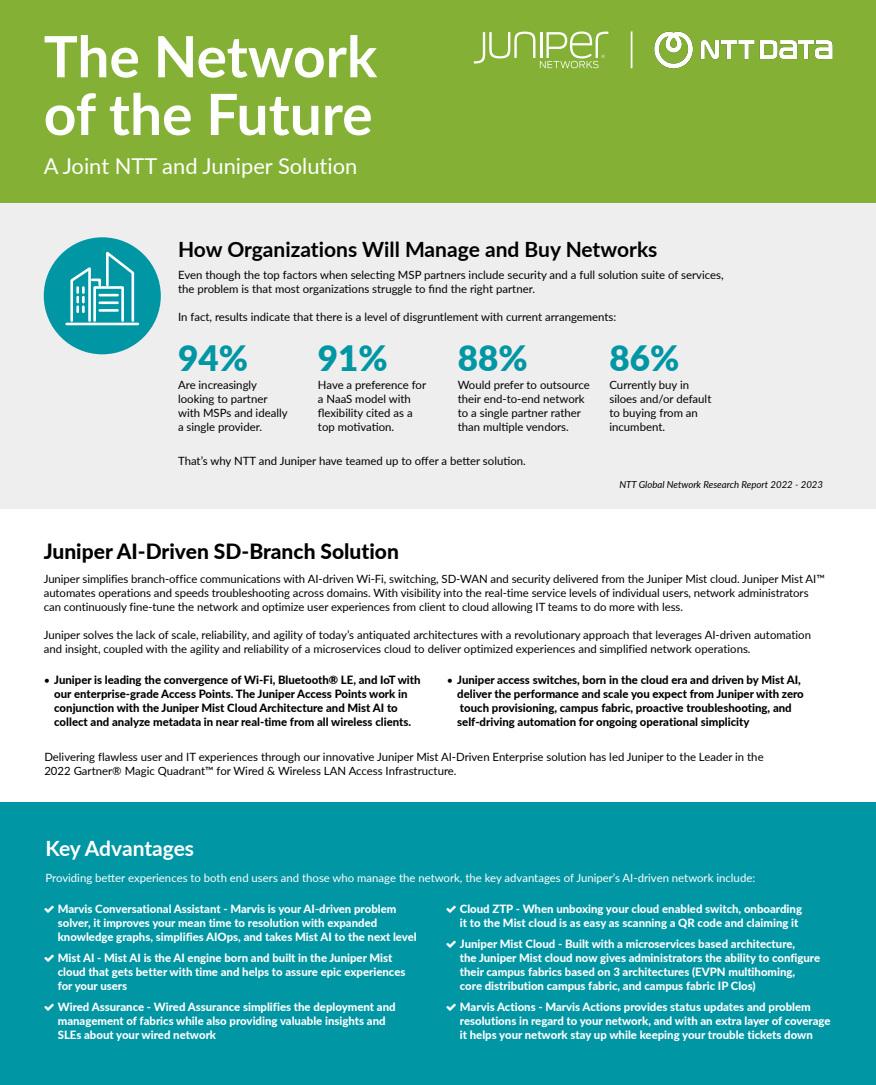
<style>
.page{position:relative;width:876px;height:1085px;background:#fff}
.page>*{position:absolute;margin:0;border:0;box-sizing:border-box;transform-origin:0 0}
.t1{font:700 56.88px/57.8px "Lato";color:#fff}
.t2{font:900 35px "Lato";color:#0096a4}
.t3{font:21.88px "Lato";color:#fff}
.t4{font:700 21px "Lato";color:#000}
.t5{font:800 21px "Lato";color:#000}
.t6{font:700 21px "Lato";letter-spacing:-.005em;color:#fff}
.t7{font:11.38px/14px "Lato";color:#000}
.t8{font:800 11.38px/14px "Lato";color:#fff}
.t9{font:800 11.38px/14px "Lato";color:#000}
.t10{font:11.38px "Lato";color:#fff}
.t11{font:italic 9.62px "Lato";color:#000}
.s1{font-weight:400;font-size:10.94px}
</style>
<div class="page">
<div style="left:0;top:202px;width:876px;height:308px;background:#eee"></div>
<div style="left:0;top:509px;width:876px;height:286px;background:#fff"></div>
<div style="left:0;top:0;width:876px;height:203px;background:#84b135"></div>
<div style="left:1px;top:803px;width:875px;height:282px;background:#0096a4"></div>
<svg style="left:474px;top:32px;width:134px;height:36px"></svg>
<hr style="left:631px;top:32px;width:1px;height:36px;background:#fff">
<div style="left:44px;top:237px;width:117px;height:117px;background:#0096a4;border-radius:50%"></div>
<svg style="left:64px;top:248px;width:77px;height:78px"></svg>
<img style="left:654px;top:31px;width:179px;height:38px">
<h1 class="t1" style="left:44px;top:25px;width:335px">The Network of the Future</h1>
<h3 class="t3" style="left:44px;top:151px;width:315px">A Joint NTT and Juniper Solution</h3>
<h3 class="t4" style="left:178px;top:234px;width:481px">How Organizations Will Manage and Buy Networks</h3>
<p class="t7" style="left:178px;top:268px;width:547px">Even though the top factors when selecting MSP partners include security and a full solution suite of services, the problem is that most organizations struggle to find the right partner.</p>
<p class="t7" style="left:178px;top:310px;width:440px">In fact, results indicate that there is a level of disgruntlement with current arrangements:</p>
<h2 class="t2" style="left:178px;top:332px;width:71px">94%</h2>
<h2 class="t2" style="left:318px;top:332px;width:71px">91%</h2>
<h2 class="t2" style="left:458px;top:332px;width:71px">88%</h2>
<h2 class="t2" style="left:609px;top:332px;width:71px">86%</h2>
<p class="t7" style="left:178px;top:378px;width:111px">Are increasingly looking to partner with MSPs and ideally a single provider.</p>
<p class="t7" style="left:318px;top:378px;width:110px">Have a preference for a NaaS model with flexibility cited as a top motivation.</p>
<p class="t7" style="left:458px;top:378px;width:133px">Would prefer to outsource their end-to-end network to a single partner rather than multiple vendors.</p>
<p class="t7" style="left:178px;top:453px;width:349px">That’s why NTT and Juniper have teamed up to offer a better solution.</p>
<p class="t7" style="left:609px;top:378px;width:103px">Currently buy in siloes and/or default to buying from an incumbent.</p>
<h3 class="t5" style="left:44px;top:536px;width:357px">Juniper AI-Driven SD-Branch Solution</h3>
<p class="t11" style="left:619px;top:478px;width:205px">NTT Global Network Research Report 2022 - 2023</p>
<p class="t7" style="left:44px;top:571px;width:783px">Juniper simplifies branch-office communications with AI-driven Wi-Fi, switching, SD-WAN and security delivered from the Juniper Mist cloud. Juniper Mist AI™ automates operations and speeds troubleshooting across domains. With visibility into the real-time service levels of individual users, network administrators can continuously fine-tune the network and optimize user experiences from client to cloud allowing IT teams to do more with less.</p>
<p class="t7" style="left:44px;top:627px;width:769px">Juniper solves the lack of scale, reliability, and agility of today’s antiquated architectures with a revolutionary approach that leverages AI-driven automation and insight, coupled with the agility and reliability of a microservices cloud to deliver optimized experiences and simplified network operations.</p>
<p class="t9" style="left:54px;top:673px;width:368px;text-indent:-10px"><span class="s1">•</span> Juniper is leading the convergence of Wi-Fi, Bluetooth® LE, and IoT with our enterprise-grade Access Points. The Juniper Access Points work in conjunction with the Juniper Mist Cloud Architecture and Mist AI to collect and analyze metadata in near real-time from all wireless clients.</p>
<p class="t9" style="left:457px;top:673px;width:348px;text-indent:-10px"><span class="s1">•</span> Juniper access switches, born in the cloud era and driven by Mist AI, deliver the performance and scale you expect from Juniper with zero touch provisioning, campus fabric, proactive troubleshooting, and self-driving automation for ongoing operational simplicity</p>
<p class="t7" style="left:44px;top:750px;width:721px">Delivering flawless user and IT experiences through our innovative Juniper Mist AI-Driven Enterprise solution has led Juniper to the Leader in the<br>2022 Gartner® Magic Quadrant™ for Wired &amp; Wireless LAN Access Infrastructure.</p>
<h3 class="t6" style="left:45px;top:833px;width:150px">Key Advantages</h3>
<p class="t10" style="left:45px;top:870px;width:711px">Providing better experiences to both end users and those who manage the network, the key advantages of Juniper’s AI-driven network include:</p>
<p class="t8" style="left:58px;top:902px;width:360px">Marvis Conversational Assistant - Marvis is your AI-driven problem solver, it improves your mean time to resolution with expanded knowledge graphs, simplifies AIOps, and takes Mist AI to the next level</p>
<p class="t8" style="left:58px;top:951px;width:349px">Mist AI - Mist AI is the AI engine born and built in the Juniper Mist cloud that gets better with time and helps to assure epic experiences for your users</p>
<p class="t8" style="left:58px;top:1000px;width:339px">Wired Assurance - Wired Assurance simplifies the deployment and management of fabrics while also providing valuable insights and<br>SLEs about your wired network</p>
<p class="t8" style="left:460px;top:902px;width:344px">Cloud ZTP - When unboxing your cloud enabled switch, onboarding it to the Mist cloud is as easy as scanning a QR code and claiming it</p>
<p class="t8" style="left:460px;top:937px;width:362px">Juniper Mist Cloud - Built with a microservices based architecture,<br>the Juniper Mist cloud now gives administrators the ability to configure their campus fabrics based on 3 architectures (EVPN multihoming, core distribution campus fabric, and campus fabric IP Clos)</p>
<p class="t8" style="left:460px;top:1000px;width:372px">Marvis Actions - Marvis Actions provides status updates and problem resolutions in regard to your network, and with an extra layer of coverage it helps your network stay up while keeping your trouble tickets down</p>
</div>
